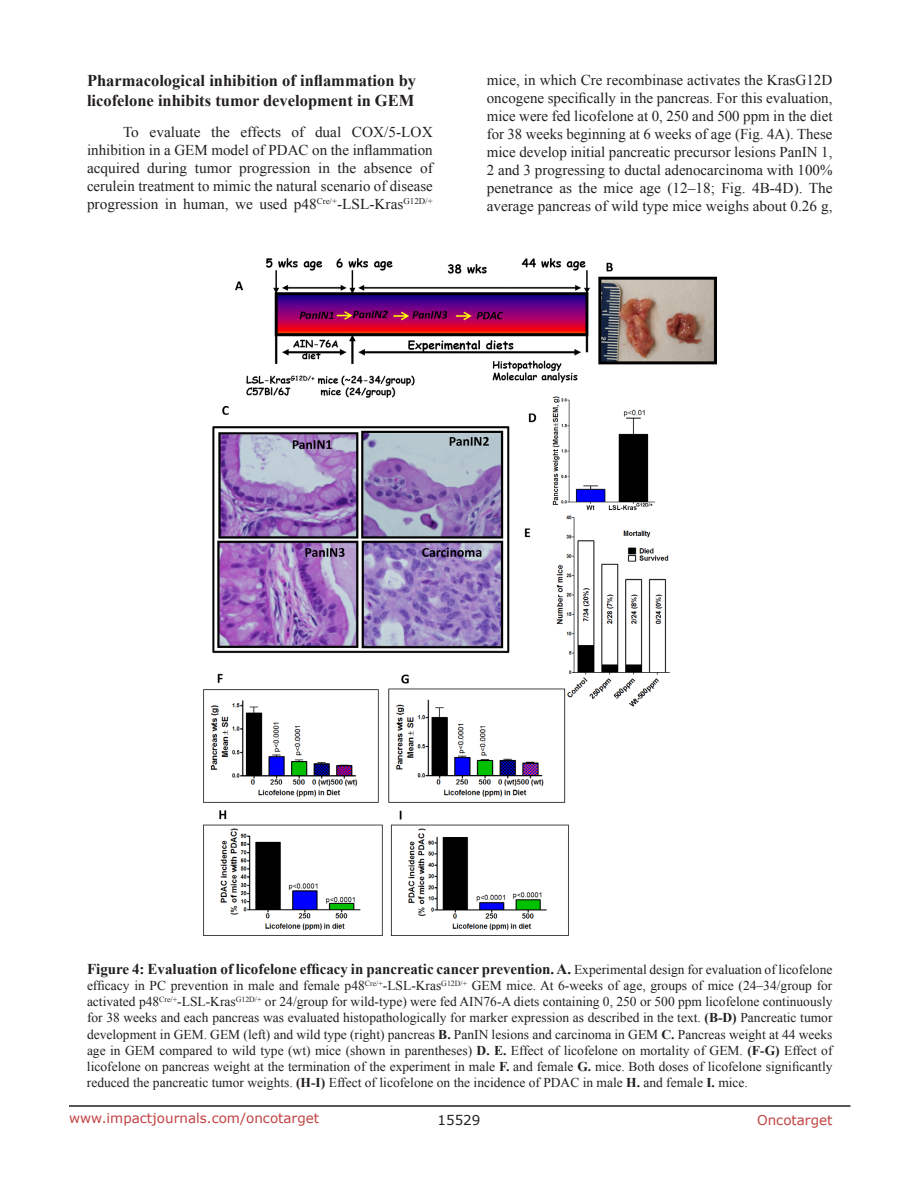
<style>
.page{position:relative;width:918px;height:1188px;background:#fff}
.page>*{position:absolute;margin:0;border:0;box-sizing:border-box;transform-origin:0 0}
.SubHeading{font:700 16.5px/19.8px "Times New Roman";color:#231f20}
.BodyText{font:15px/18px "Times New Roman";color:#231f20;text-align:justify}
.FigureText{font:700 15px "Times New Roman";color:#231f20}
.FigureText-2{font:13.5px/16.2px "Times New Roman";color:#231f20;text-align:justify}
.t1{font:13.5px "Verdana";color:#c24141}
.t2{font:13.5px "Verdana";color:#231f20}
.s1{font-weight:400;font-size:13.5px}
.s2{font-weight:700}
</style>
<div class="page">
<hr style="left:69px;top:1105px;width:781px;height:2px;background:#231f20">
<img style="left:203px;top:258px;width:513px;height:678px">
<p class="SubHeading" style="left:87px;top:70px;width:331px">Pharmacological inhibition of inflammation by licofelone inhibits tumor development in GEM</p>
<p class="BodyText" style="left:87px;top:123px;width:347px;text-indent:36px">To evaluate the effects of dual COX/5-LOX inhibition in a GEM model of PDAC on the inflammation acquired during tumor progression in the absence of cerulein treatment to mimic the natural scenario of disease progression in human, we used p48<sup>Cre/+</sup>-LSL-Kras<sup>G12D/+</sup></p>
<p class="BodyText" style="left:487px;top:71px;width:347px">mice, in which Cre recombinase activates the KrasG12D oncogene specifically in the pancreas. For this evaluation, mice were fed licofelone at 0, 250 and 500 ppm in the diet for 38 weeks beginning at 6 weeks of age (Fig. 4A). These mice develop initial pancreatic precursor lesions PanIN 1, 2 and 3 progressing to ductal adenocarcinoma with 100% penetrance as the mice age (12–18; Fig. 4B-4D). The average pancreas of wild type mice weighs about 0.26 g,</p>
<p class="FigureText" style="left:87px;top:958px;width:747px">Figure 4: Evaluation of licofelone efficacy in pancreatic cancer prevention. A. <span class="s1">Experimental design for evaluation of licofelone</span></p>
<p class="FigureText-2" style="left:87px;top:977px;width:747px">efficacy in PC prevention in male and female p48<sup>Cre/+</sup>-LSL-Kras<sup>G12D/+</sup> GEM mice. At 6-weeks of age, groups of mice (24–34/group for activated p48<sup>Cre/+</sup>-LSL-Kras<sup>G12D/+</sup> or 24/group for wild-type) were fed AIN76-A diets containing 0, 250 or 500 ppm licofelone continuously for 38 weeks and each pancreas was evaluated histopathologically for marker expression as described in the text. <span class="s2">(B-D)</span> Pancreatic tumor development in GEM. GEM (left) and wild type (right) pancreas <span class="s2">B.</span> PanIN lesions and carcinoma in GEM <span class="s2">C.</span> Pancreas weight at 44 weeks age in GEM compared to wild type (wt) mice (shown in parentheses) <span class="s2">D. E.</span> Effect of licofelone on mortality of GEM. <span class="s2">(F-G)</span> Effect of licofelone on pancreas weight at the termination of the experiment in male <span class="s2">F.</span> and female <span class="s2">G.</span> mice. Both doses of licofelone significantly reduced the pancreatic tumor weights. <span class="s2">(H-I)</span> Effect of licofelone on the incidence of PDAC in male <span class="s2">H.</span> and female <span class="s2">I.</span> mice.</p>
<p class="t1" style="left:69px;top:1109px;width:252px">www.impactjournals.com/oncotarget</p>
<p class="t2" style="left:438px;top:1111px;width:44px">15529</p>
<p class="t1" style="left:757px;top:1111px;width:77px">Oncotarget</p>
</div>
